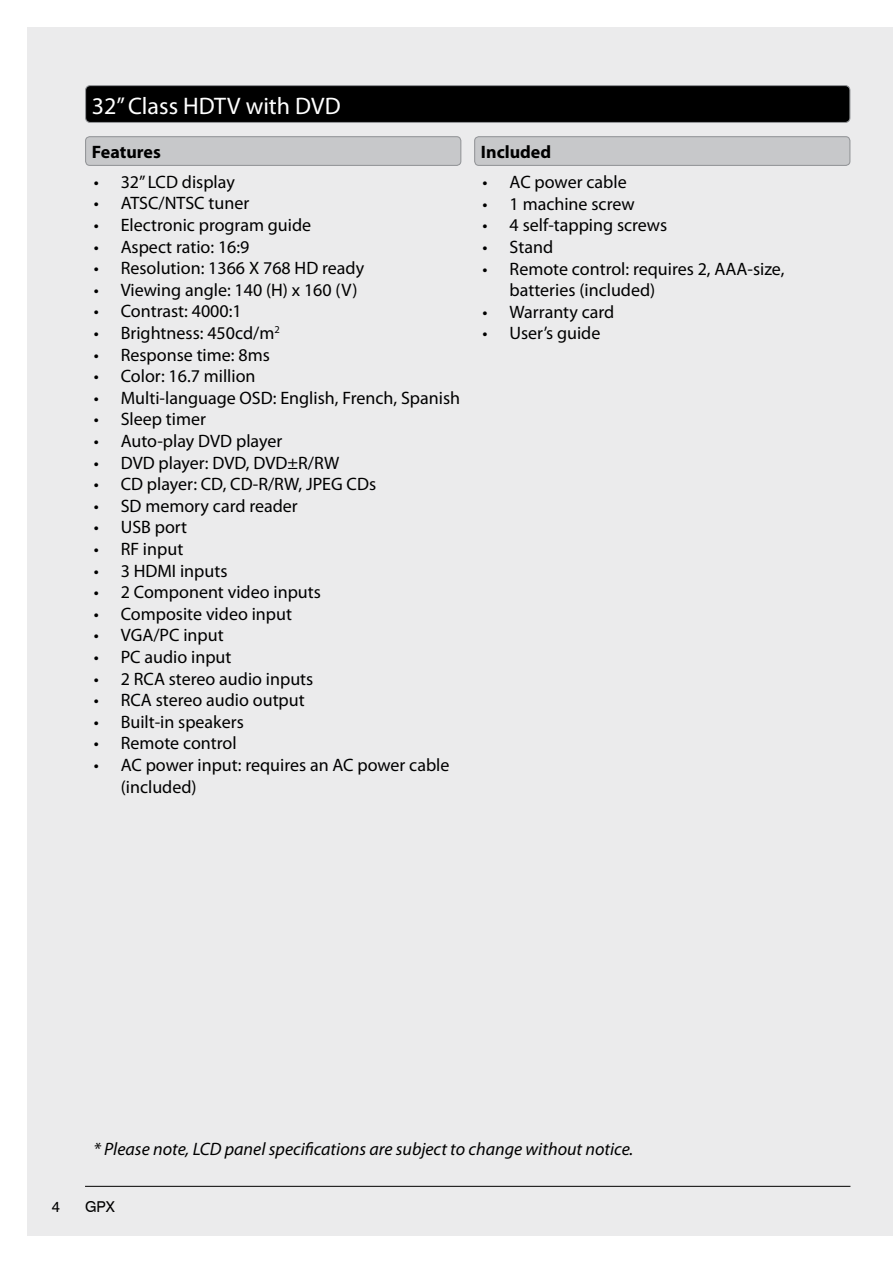
<style>
.page{position:relative;width:893px;height:1263px;background:#fff}
.page>*{position:absolute;margin:0;border:0;box-sizing:border-box;transform-origin:0 0}
.t1{font:24px "Myriad Pro";color:#fff}
.t2{font:18px/21.6px "Myriad Pro";color:#000}
.t3{font:italic 18px "Myriad Pro";color:#000}
.t4{font:700 18px "Myriad Pro";color:#000}
.t5{font:15px "Swiss 721 BT";color:#000}
</style>
<div class="page">
<div style="left:27px;top:27px;width:866px;height:1209px;background:#ebebec"></div>
<hr style="left:85px;top:1186px;width:765px;height:1px;background:#000">
<div style="left:86px;top:137px;width:375px;height:28px;background:#c7c8ca;border-radius:4px"></div>
<div style="left:85px;top:136px;width:376px;height:30px;border:1px solid #939598;border-radius:4px"></div>
<div style="left:475px;top:137px;width:375px;height:28px;background:#c7c8ca;border-radius:4px"></div>
<div style="left:474px;top:136px;width:376px;height:30px;border:1px solid #939598;border-radius:4px"></div>
<div style="left:86px;top:86px;width:764px;height:36px;background:#000;border-radius:5px"></div>
<div style="left:85px;top:85px;width:765px;height:38px;border:1px solid #939598;border-radius:5px"></div>
<h1 class="t1" style="left:92px;top:91px;width:250px">32” Class HDTV with DVD</h1>
<p class="t4" style="left:92px;top:140px;width:70px">Features</p>
<p class="t4" style="left:481px;top:140px;width:72px">Included</p>
<p class="t2" style="left:94px;top:171px;width:143px">• 32” LCD display</p>
<p class="t2" style="left:94px;top:192px;width:157px">• ATSC/NTSC tuner</p>
<p class="t2" style="left:94px;top:214px;width:219px">• Electronic program guide</p>
<p class="t2" style="left:94px;top:235px;width:157px">• Aspect ratio: 16:9</p>
<p class="t2" style="left:94px;top:257px;width:272px">• Resolution: 1366 X 768 HD ready</p>
<p class="t2" style="left:94px;top:279px;width:265px">• Viewing angle: 140 (H) x 160 (V)</p>
<p class="t2" style="left:94px;top:300px;width:149px">• Contrast: 4000:1</p>
<p class="t2" style="left:94px;top:322px;width:188px">• Brightness: 450cd/m<sup>2</sup></p>
<p class="t2" style="left:94px;top:343px;width:178px">• Response time: 8ms</p>
<p class="t2" style="left:94px;top:365px;width:163px">• Color: 16.7 million</p>
<p class="t2" style="left:94px;top:387px;width:368px">• Multi-language OSD: English, French, Spanish</p>
<p class="t2" style="left:94px;top:408px;width:114px">• Sleep timer</p>
<p class="t2" style="left:94px;top:430px;width:190px">• Auto-play DVD player</p>
<p class="t2" style="left:94px;top:451px;width:247px">• DVD player: DVD, DVD±R/RW</p>
<p class="t2" style="left:94px;top:473px;width:284px">• CD player: CD, CD-R/RW, JPEG CDs</p>
<p class="t2" style="left:94px;top:495px;width:206px">• SD memory card reader</p>
<p class="t2" style="left:94px;top:516px;width:95px">• USB port</p>
<p class="t2" style="left:94px;top:538px;width:91px">• RF input</p>
<p class="t2" style="left:94px;top:559px;width:135px">• 3 HDMI inputs</p>
<p class="t2" style="left:94px;top:581px;width:229px">• 2 Component video inputs</p>
<p class="t2" style="left:94px;top:603px;width:200px">• Composite video input</p>
<p class="t2" style="left:94px;top:624px;width:132px">• VGA/PC input</p>
<p class="t2" style="left:94px;top:646px;width:139px">• PC audio input</p>
<p class="t2" style="left:94px;top:667px;width:221px">• 2 RCA stereo audio inputs</p>
<p class="t2" style="left:94px;top:689px;width:213px">• RCA stereo audio output</p>
<p class="t2" style="left:94px;top:711px;width:152px">• Built-in speakers</p>
<p class="t2" style="left:94px;top:732px;width:144px">• Remote control</p>
<p class="t2" style="left:121px;top:754px;width:330px;text-indent:-27px">• AC power input: requires an AC power cable (included)</p>
<p class="t2" style="left:483px;top:171px;width:146px">• AC power cable</p>
<p class="t2" style="left:483px;top:193px;width:153px">• 1 machine screw</p>
<p class="t2" style="left:483px;top:214px;width:186px">• 4 self-tapping screws</p>
<p class="t2" style="left:483px;top:236px;width:72px">• Stand</p>
<p class="t2" style="left:510px;top:257px;width:276px;text-indent:-27px">• Remote control: requires 2, AAA-size, batteries (included)</p>
<p class="t2" style="left:483px;top:301px;width:133px">• Warranty card</p>
<p class="t2" style="left:483px;top:322px;width:119px">• User’s guide</p>
<p class="t3" style="left:94px;top:1137px;width:541px">* Please note, LCD panel specifications are subject to change without notice.</p>
<p class="t5" style="left:52px;top:1197px;width:10px">4</p>
<p class="t5" style="left:85px;top:1197px;width:31px">GPX</p>
</div>
